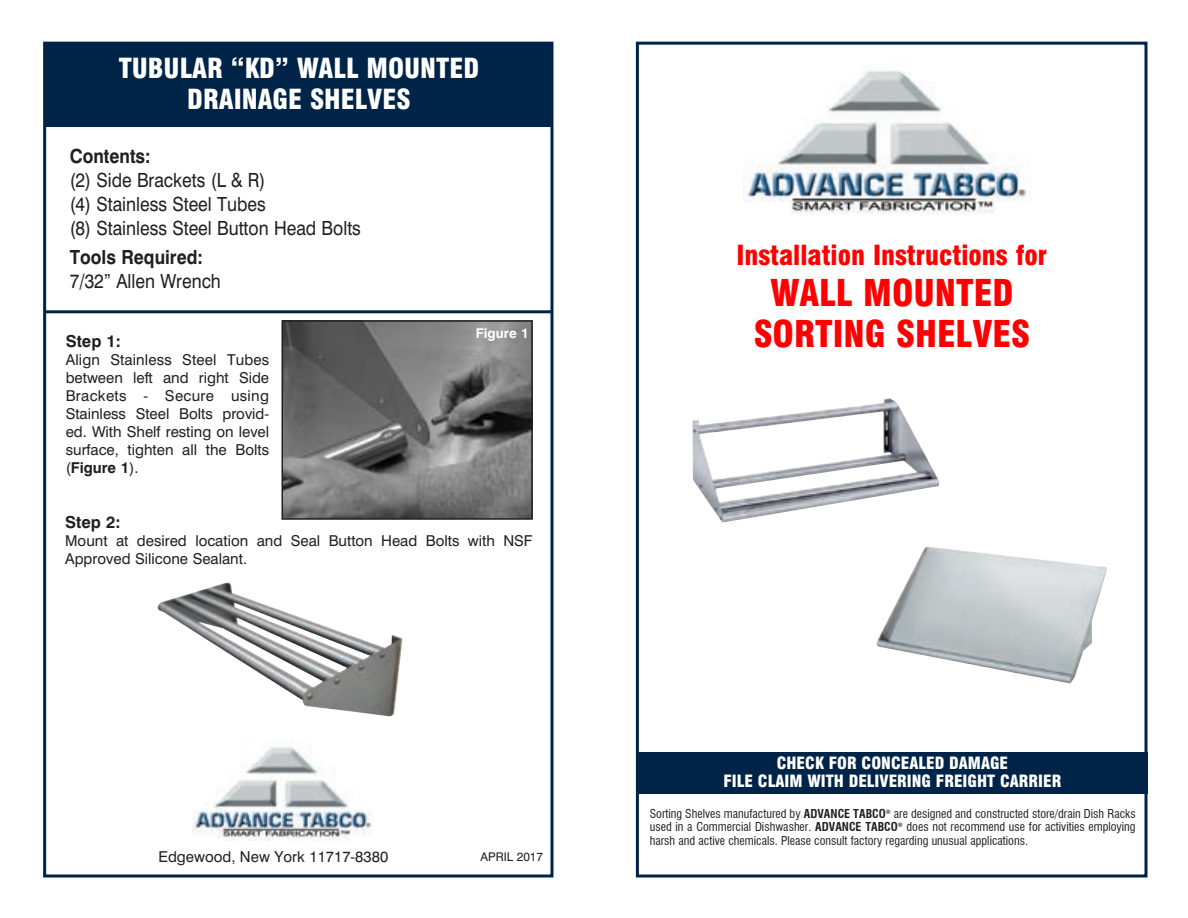
<style>
.page{position:relative;width:1188px;height:918px;background:#fff}
.page>*{position:absolute;margin:0;border:0;box-sizing:border-box;transform-origin:0 0}
.t1{font:900 condensed 36px/41px "Swiss 721 BT";color:#f00;text-align:center}
.t2{font:900 condensed 27px/31.2px "Swiss 721 BT";color:#fff;text-align:center}
.t3{font:900 condensed 27px "Swiss 721 BT";color:#f00}
.t4{font:19.5px/24px "Swiss 721 BT";color:#231f20;scale:.9 1}
.t5{font:700 19.5px "Swiss 721 BT";color:#231f20;scale:.9 1}
.t6{font:900 condensed 16.5px/18px "Swiss 721 BT";color:#fff;text-align:center}
.t7{font:700 16.5px "Swiss 721 BT";color:#231f20}
.t8{font:15px/18px "Swiss 721 BT";color:#231f20;text-align:justify}
.t9{font:700 13.5px "Swiss 721 BT";color:#fff}
.t10{font:condensed 12px/13.5px "Swiss 721 BT";color:#231f20;text-align:justify}
.t11{font:12px "Swiss 721 BT";color:#231f20}
.s1{font-weight:700}
</style>
<div class="page">
<img style="left:285px;top:323px;width:245px;height:194px">
<div style="left:282px;top:320px;width:251px;height:200px;border:2px solid #231f20"></div>
<div style="left:43px;top:42px;width:511px;height:836px;border:3px solid #002447"></div>
<div style="left:636px;top:42px;width:512px;height:836px;border:3px solid #002447"></div>
<div style="left:637px;top:752px;width:511px;height:41px;background:#002447"></div>
<img style="left:692px;top:398px;width:247px;height:124px">
<img style="left:876px;top:546px;width:231px;height:137px">
<div style="left:46px;top:44px;width:506px;height:82px;background:#002447"></div>
<hr style="left:46px;top:310px;width:506px;height:3px;background:#002447">
<img style="left:158px;top:582px;width:245px;height:135px">
<img style="left:743px;top:70px;width:288px;height:144px">
<img style="left:192px;top:746px;width:180px;height:94px">
<h2 class="t2" style="left:119px;top:53px;width:362px">TUBULAR “KD” WALL MOUNTED<br>DRAINAGE SHELVES</h2>
<h3 class="t5" style="left:70px;top:145px;width:91px">Contents:</h3>
<h3 class="t4" style="left:70px;top:168px;width:325px">(2) Side Brackets (L &amp; R)<br>(4) Stainless Steel Tubes<br>(8) Stainless Steel Button Head Bolts</h3>
<h3 class="t5" style="left:70px;top:245px;width:149px">Tools Required:</h3>
<h3 class="t4" style="left:70px;top:269px;width:169px">7/32” Allen Wrench</h3>
<p class="t7" style="left:66px;top:331px;width:57px">Step 1:</p>
<p class="t8" style="left:66px;top:350px;width:205px">Align Stainless Steel Tubes between left and right Side Brackets - Secure using Stainless Steel Bolts provid&shy;ed. With Shelf resting on level surface, tighten all the Bolts (<span class="s1">Figure 1</span>).</p>
<p class="t9" style="left:476px;top:325px;width:54px">Figure 1</p>
<p class="t7" style="left:65px;top:512px;width:57px">Step 2:</p>
<p class="t8" style="left:65px;top:531px;width:469px">Mount at desired location and Seal Button Head Bolts with NSF<br>Approved Silicone Sealant.</p>
<p class="t8" style="left:158px;top:847px;width:231px">Edgewood, New York 11717-8380</p>
<p class="t11" style="left:480px;top:850px;width:64px">APRIL 2017</p>
<h2 class="t3" style="left:736px;top:239px;width:312px">Installation Instructions for</h2>
<h1 class="t1" style="left:754px;top:273px;width:278px">WALL MOUNTED<br>SORTING SHELVES</h1>
<p class="t6" style="left:723px;top:754px;width:340px">CHECK FOR CONCEALED DAMAGE<br>FILE CLAIM WITH DELIVERING FREIGHT CARRIER</p>
<p class="t10" style="left:650px;top:807px;width:487px">Sorting Shelves manufactured by <span class="s1">ADVANCE TABCO</span><sup>®</sup> are designed and constructed store/drain Dish Racks used in a Commercial Dishwasher. <span class="s1">ADVANCE TABCO</span><sup>®</sup> does not recommend use for activities employing harsh and active chemicals. Please consult factory regarding unusual applications.</p>
</div>
